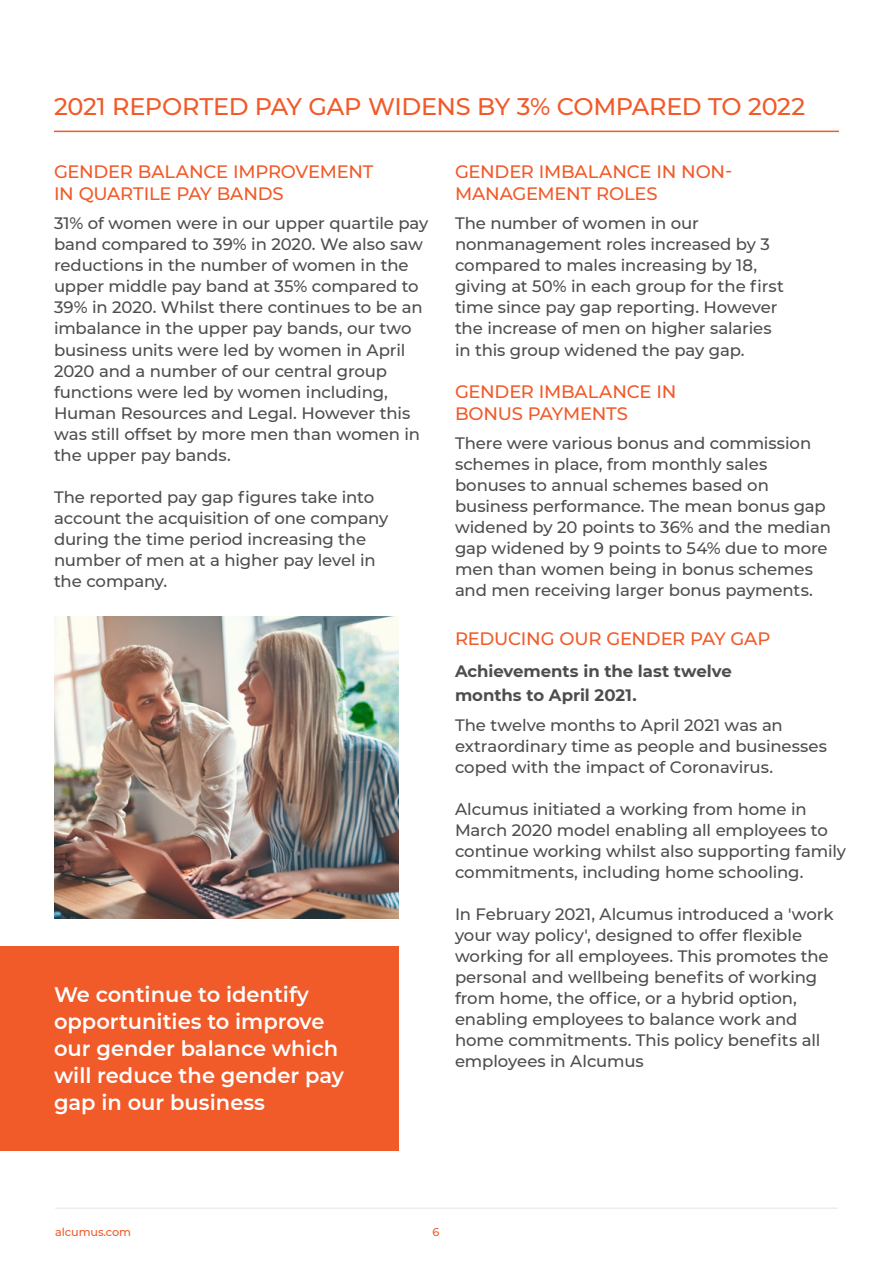
<style>
.page{position:relative;width:893px;height:1263px;background:#fff}
.page>*{position:absolute;margin:0;border:0;box-sizing:border-box;transform-origin:0 0}
.t1{font:500 24px "Montserrat";letter-spacing:-.01em;color:#f15a29}
.t2{font:600 21px/27px "Montserrat";color:#fff}
.t3{font:500 18px/21.6px "Montserrat";letter-spacing:-.015em;color:#f15a29}
.t4{font:500 16.5px/21px "Montserrat";letter-spacing:-.005em;color:#4f4c4c}
.t5{font:700 16.5px/24px "Montserrat";color:#4f4c4c}
.t6{font:500 11.25px "Montserrat";letter-spacing:-.01em;color:#f15a29}
</style>
<div class="page">
<hr style="left:55px;top:1207px;width:783px;height:2px;background:#eeece8">
<hr style="left:54px;top:131px;width:785px;height:1px;background:#f15a29">
<img style="left:54px;top:617px;width:344px;height:301px">
<div style="left:0;top:947px;width:398px;height:204px;background:#f15a29"></div>
<h1 class="t1" style="left:54px;top:89px;width:753px">2021 REPORTED PAY GAP WIDENS BY 3% COMPARED TO 2022</h1>
<p class="t3" style="left:54px;top:160px;width:321px">GENDER BALANCE IMPROVEMENT<br>IN QUARTILE PAY BANDS</p>
<p class="t4" style="left:54px;top:212px;width:376px">31% of women were in our upper quartile pay band compared to 39% in 2020. We also saw reductions in the number of women in the upper middle pay band at 35% compared to 39% in 2020. Whilst there continues to be an imbalance in the upper pay bands, our two business units were led by women in April 2020 and a number of our central group functions were led by women including, Human Resources and Legal. However this was still offset by more men than women in the upper pay bands.</p>
<p class="t4" style="left:54px;top:485px;width:336px">The reported pay gap figures take into account the acquisition of one company during the time period increasing the number of men at a higher pay level in the company.</p>
<p class="t2" style="left:54px;top:980px;width:292px">We continue to identify opportunities to improve our gender balance which will reduce the gender pay gap in our business</p>
<p class="t3" style="left:455px;top:160px;width:279px">GENDER IMBALANCE IN NON-<br>MANAGEMENT ROLES</p>
<p class="t4" style="left:455px;top:212px;width:330px">The number of women in our nonmanagement roles increased by 3 compared to males increasing by 18, giving at 50% in each group for the first time since pay gap reporting. However the increase of men on higher salaries in this group widened the pay gap.</p>
<p class="t3" style="left:455px;top:380px;width:223px">GENDER IMBALANCE IN<br>BONUS PAYMENTS</p>
<p class="t4" style="left:455px;top:432px;width:377px">There were various bonus and commission schemes in place, from monthly sales bonuses to annual schemes based on business performance. The mean bonus gap widened by 20 points to 36% and the median gap widened by 9 points to 54% due to more men than women being in bonus schemes and men receiving larger bonus payments.</p>
<p class="t3" style="left:455px;top:627px;width:317px">REDUCING OUR GENDER PAY GAP</p>
<p class="t5" style="left:455px;top:658px;width:278px">Achievements in the last twelve months to April 2021.</p>
<p class="t4" style="left:455px;top:714px;width:373px">The twelve months to April 2021 was an extraordinary time as people and businesses coped with the impact of Coronavirus.</p>
<p class="t4" style="left:455px;top:798px;width:393px">Alcumus initiated a working from home in March 2020 model enabling all employees to continue working whilst also supporting family commitments, including home schooling.</p>
<p class="t4" style="left:455px;top:903px;width:380px">In February 2021, Alcumus introduced a 'work your way policy', designed to offer flexible working for all employees. This promotes the personal and wellbeing benefits of working from home, the office, or a hybrid option, enabling employees to balance work and home commitments. This policy benefits all employees in Alcumus</p>
<p class="t6" style="left:55px;top:1224px;width:77px">alcumus.com</p>
<p class="t6" style="left:432px;top:1224px;width:8px">6</p>
</div>
